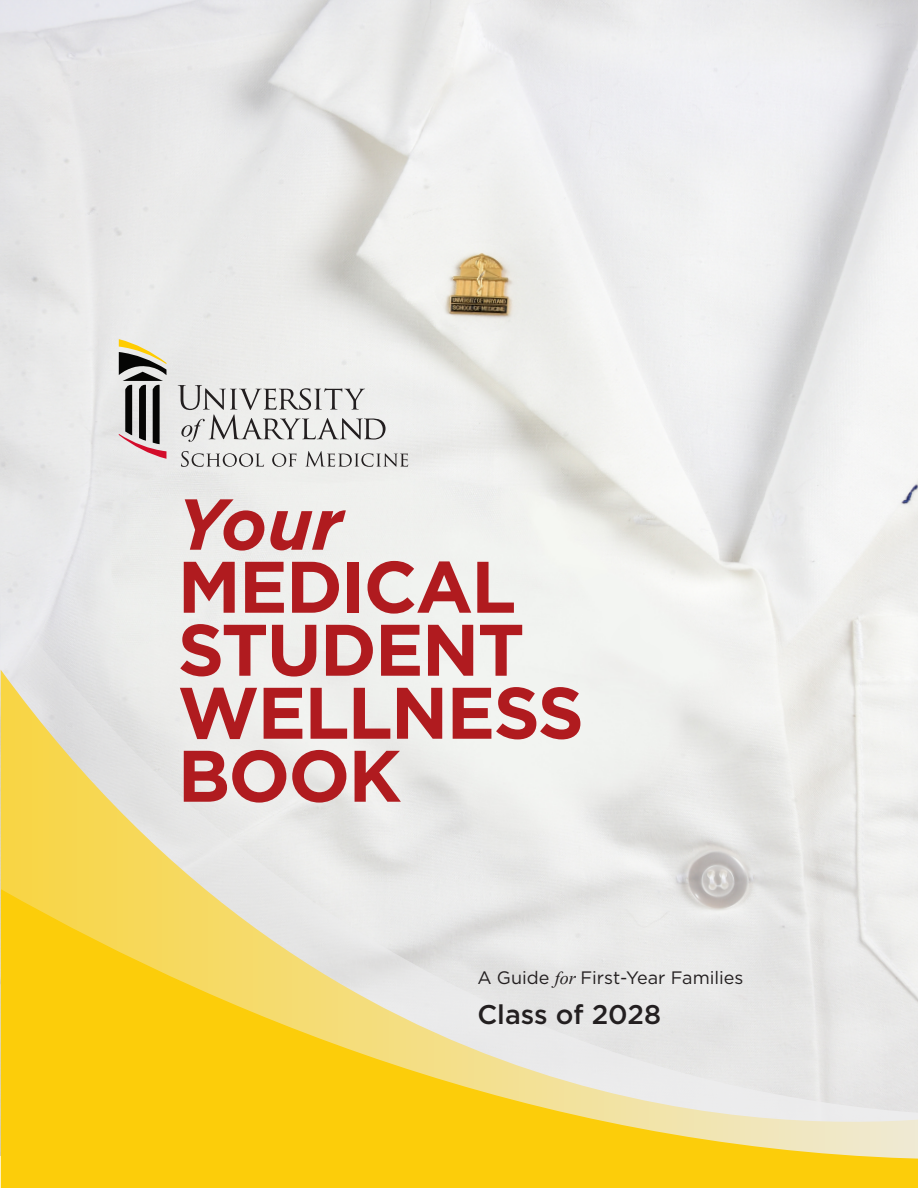
<style>
.page{position:relative;width:918px;height:1188px;background:#fff}
.page>*{position:absolute;margin:0;border:0;box-sizing:border-box;transform-origin:0 0}
.t1{font:700 72.75px/63px "Gotham";letter-spacing:-.025em;color:#b01b1f}
.t2{font:italic 700 72px "Gotham";color:#b01b1f}
.t3{font:500 27px "Gotham";color:#231f20}
.t4{font:18px "Gotham";color:#231f20}
.s1{font-family:"Times New Roman";font-style:italic}
</style>
<div class="page">
<img style="left:0;top:0;width:918px;height:1156px">
<div style="left:1px;top:1159px;width:917px;height:29px;background:#fccd0a"></div>
<svg style="left:1px;top:594px;width:917px;height:565px;background:#eee3b4"></svg>
<svg style="left:181px;top:451px;width:83px;height:16px"></svg>
<svg style="left:272px;top:453px;width:25px;height:14px"></svg>
<svg style="left:305px;top:451px;width:103px;height:16px;background:#c3c3c1"></svg>
<svg style="left:178px;top:385px;width:208px;height:57px;background:#cbcac9"></svg>
<svg style="left:119px;top:339px;width:47px;height:120px;background:#a09891"></svg>
<p class="t2" style="left:178px;top:477px;width:166px">Your</p>
<p class="t1" style="left:178px;top:555px;width:408px">MEDICAL<br>STUDENT<br>WELLNESS</p>
<p class="t1" style="left:178px;top:744px;width:225px">BOOK</p>
<p class="t4" style="left:477px;top:966px;width:268px">A Guide <span class="s1">for</span> First-Year Families</p>
<p class="t3" style="left:477px;top:997px;width:185px">Class of 2028</p>
</div>
